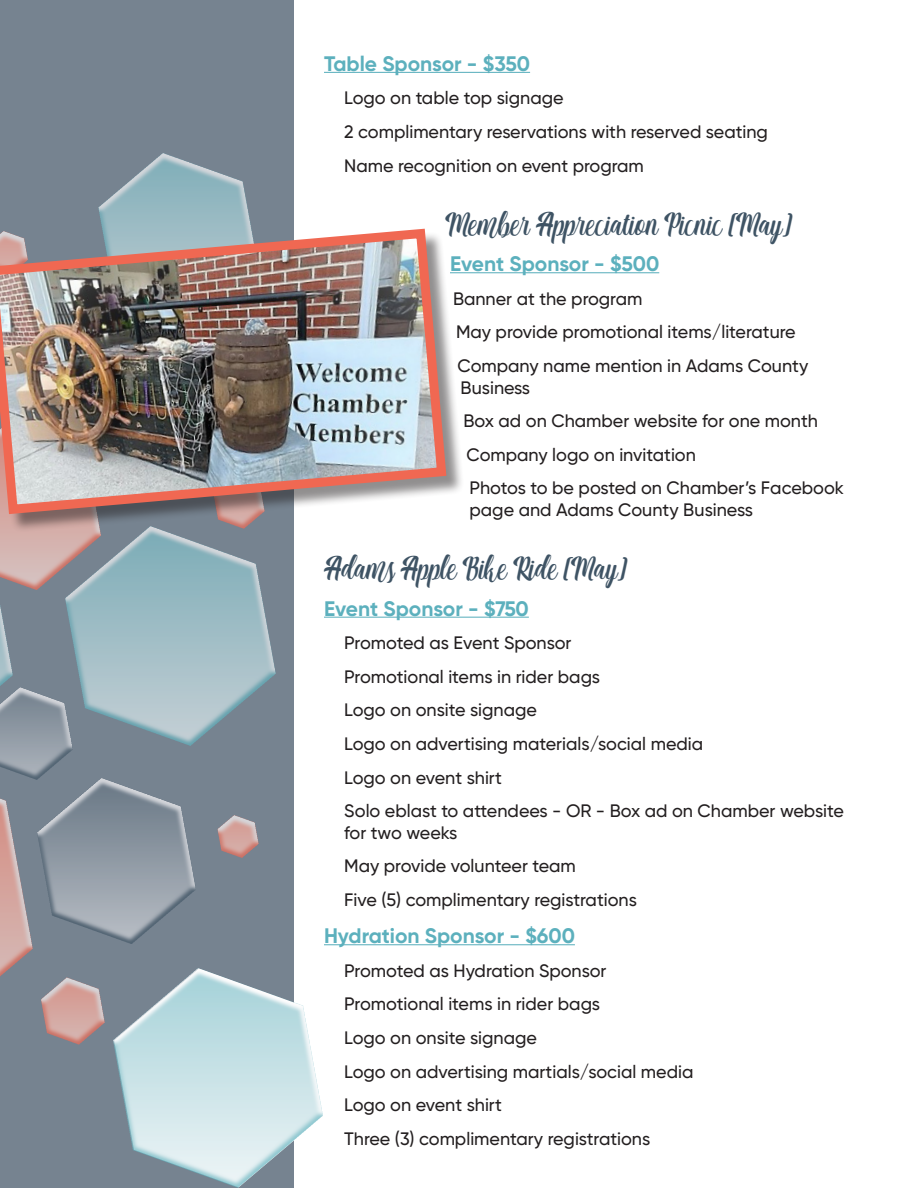
<style>
.page{position:relative;width:918px;height:1188px;background:#fff}
.page>*{position:absolute;margin:0;border:0;box-sizing:border-box;transform-origin:0 0}
.t1{font:24px "Matilda";color:#3e5364}
.t2{font:700 21px "Gilroy";color:#5cb0bd}
.t3{font:500 18px/33.6px "Gilroy";color:#231f20}
</style>
<div class="page">
<div style="left:0;top:0;width:294px;height:1188px;background:#768390"></div>
<img style="left:41px;top:998px;width:18px;height:40px">
<img style="left:250px;top:821px;width:9px;height:30px">
<img style="left:0;top:798px;width:250px;height:200px">
<img style="left:0;top:644px;width:12px;height:127px">
<img style="left:98px;top:153px;width:153px;height:71px">
<img style="left:0;top:533px;width:12px;height:111px">
<img style="left:59px;top:914px;width:318px;height:274px">
<img style="left:12px;top:533px;width:317px;height:267px">
<hr style="left:324px;top:72px;width:206px;height:1px;background:#5cb0bd">
<hr style="left:450px;top:272px;width:209px;height:1px;background:#5cb0bd">
<hr style="left:324px;top:617px;width:205px;height:1px;background:#5cb0bd">
<hr style="left:324px;top:944px;width:251px;height:1px;background:#5cb0bd">
<div style="left:0;top:231px;width:465px;height:302px;background:#231f20;opacity:.5"></div>
<img style="left:0;top:224px;width:451px;height:295px">
<p class="t2" style="left:324px;top:50px;width:208px">Table Sponsor - $350</p>
<p class="t3" style="left:344px;top:81px;width:425px">Logo on table top signage<br>2 complimentary reservations with reserved seating<br>Name recognition on event program</p>
<h1 class="t1" style="left:446px;top:212px;width:349px">Member Appreciation Picnic [May]</h1>
<p class="t2" style="left:450px;top:251px;width:211px">Event Sponsor - $500</p>
<p class="t3" style="left:453px;top:282px;width:357px">Banner at the program<br>May provide promotional items/literature<br>Company name mention in Adams County</p>
<p class="t3" style="left:461px;top:370px;width:71px">Business</p>
<p class="t3" style="left:464px;top:404px;width:356px">Box ad on Chamber website for one month</p>
<p class="t3" style="left:467px;top:438px;width:231px">Company logo on invitation</p>
<p class="t3" style="left:470px;top:471px;width:376px">Photos to be posted on Chamber’s Facebook</p>
<p class="t3" style="left:470px;top:493px;width:285px">page and Adams County Business</p>
<h1 class="t1" style="left:324px;top:556px;width:306px">Adams Apple Bike Ride [May]</h1>
<p class="t2" style="left:324px;top:595px;width:206px">Event Sponsor - $750</p>
<p class="t3" style="left:344px;top:626px;width:501px">Promoted as Event Sponsor<br>Promotional items in rider bags<br>Logo on onsite signage<br>Logo on advertising materials/social media<br>Logo on event shirt<br>Solo eblast to attendees - OR - Box ad on Chamber website</p>
<p class="t3" style="left:344px;top:816px;width:294px">for two weeks<br>May provide volunteer team<br>Five (5) complimentary registrations</p>
<p class="t2" style="left:324px;top:923px;width:252px">Hydration Sponsor - $600</p>
<p class="t3" style="left:344px;top:954px;width:351px">Promoted as Hydration Sponsor<br>Promotional items in rider bags<br>Logo on onsite signage<br>Logo on advertising martials/social media<br>Logo on event shirt<br>Three (3) complimentary registrations</p>
</div>
